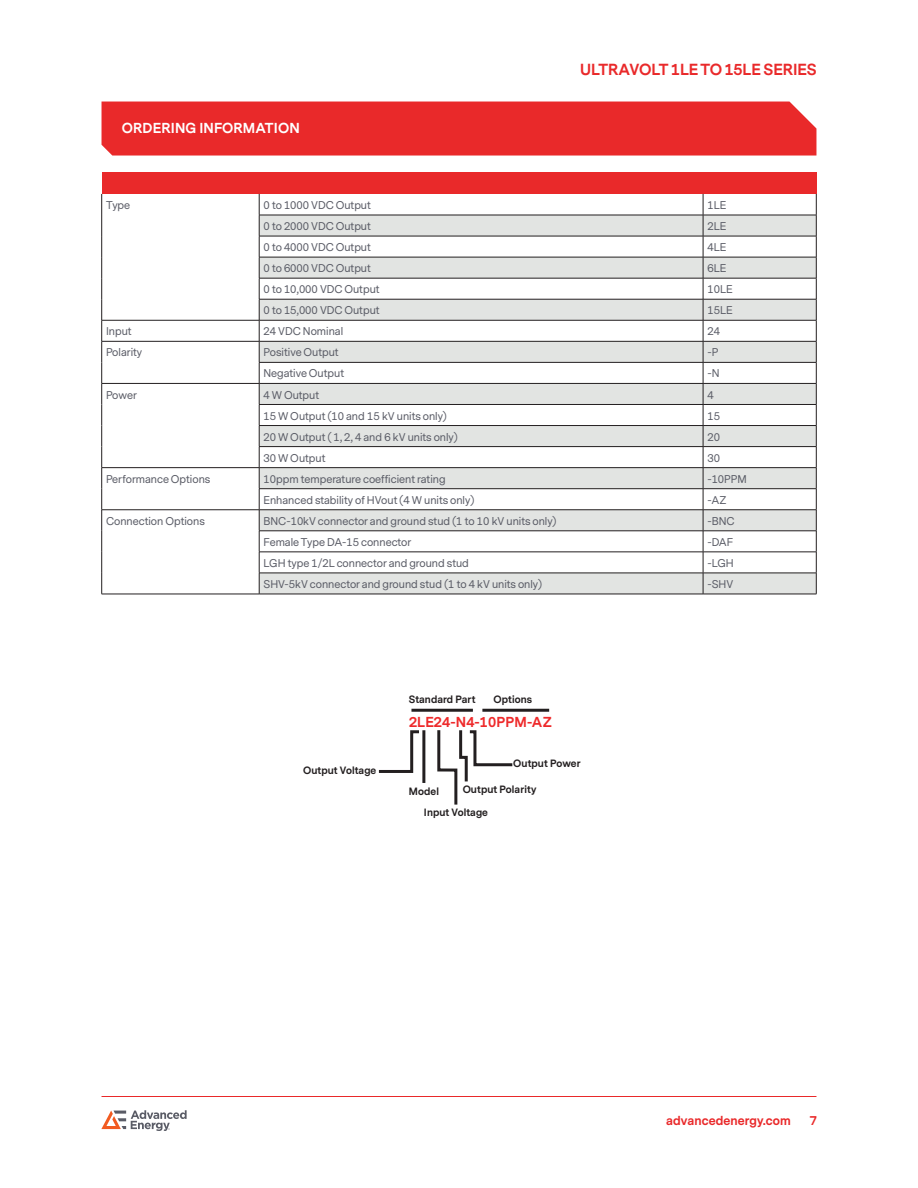
<style>
.page{position:relative;width:918px;height:1188px;background:#fff}
.page>*{position:absolute;margin:0;border:0;box-sizing:border-box;transform-origin:0 0}
.t1{font:700 15px "Messina Sans";color:#e9292a}
.Heading_1{font:700 13.5px "Messina Sans";letter-spacing:.01em;color:#fff}
.Anchored_Box{font:700 13.5px "Messina Sans";letter-spacing:.01em;color:#ee2a2b}
.t2{font:700 12px "Messina Sans";letter-spacing:.01em;color:#e9292a}
.AE___Table_text__Dk{font:10.5px "Messina Sans";color:#5a5c66}
.Anchored_Box-2{font:700 9.9px "Messina Sans";letter-spacing:.01em;color:#231f20}
</style>
<div class="page">
<hr style="left:102px;top:1096px;width:714px;height:1px;background:#e9292a">
<svg style="left:101px;top:1110px;width:86px;height:21px"></svg>
<div style="left:102px;top:102px;width:714px;height:54px;background:#e9292a"></div>
<div style="left:102px;top:173px;width:714px;height:21px;background:#e9292a"></div>
<svg style="left:260px;top:216px;width:556px;height:378px;fill:#e2e4e2"></svg>
<hr style="left:259px;top:215px;width:444px;height:1px;background:#231f20">
<hr style="left:703px;top:215px;width:113px;height:1px;background:#231f20">
<hr style="left:259px;top:236px;width:444px;height:1px;background:#231f20">
<hr style="left:703px;top:236px;width:113px;height:1px;background:#231f20">
<hr style="left:259px;top:257px;width:444px;height:1px;background:#231f20">
<hr style="left:703px;top:257px;width:113px;height:1px;background:#231f20">
<hr style="left:259px;top:278px;width:444px;height:1px;background:#231f20">
<hr style="left:703px;top:278px;width:113px;height:1px;background:#231f20">
<hr style="left:259px;top:299px;width:444px;height:1px;background:#231f20">
<hr style="left:703px;top:299px;width:113px;height:1px;background:#231f20">
<hr style="left:102px;top:320px;width:157px;height:1px;background:#231f20">
<hr style="left:259px;top:320px;width:444px;height:1px;background:#231f20">
<hr style="left:703px;top:320px;width:113px;height:1px;background:#231f20">
<hr style="left:102px;top:341px;width:157px;height:1px;background:#231f20">
<hr style="left:259px;top:341px;width:444px;height:1px;background:#231f20">
<hr style="left:703px;top:341px;width:113px;height:1px;background:#231f20">
<hr style="left:259px;top:362px;width:444px;height:1px;background:#231f20">
<hr style="left:703px;top:362px;width:113px;height:1px;background:#231f20">
<hr style="left:102px;top:383px;width:157px;height:1px;background:#231f20">
<hr style="left:259px;top:383px;width:444px;height:1px;background:#231f20">
<hr style="left:703px;top:383px;width:113px;height:1px;background:#231f20">
<hr style="left:259px;top:404px;width:444px;height:1px;background:#231f20">
<hr style="left:703px;top:404px;width:113px;height:1px;background:#231f20">
<hr style="left:259px;top:425px;width:444px;height:1px;background:#231f20">
<hr style="left:703px;top:425px;width:113px;height:1px;background:#231f20">
<hr style="left:259px;top:446px;width:444px;height:1px;background:#231f20">
<hr style="left:703px;top:446px;width:113px;height:1px;background:#231f20">
<hr style="left:102px;top:467px;width:157px;height:1px;background:#231f20">
<hr style="left:259px;top:467px;width:444px;height:1px;background:#231f20">
<hr style="left:703px;top:467px;width:113px;height:1px;background:#231f20">
<hr style="left:259px;top:488px;width:444px;height:1px;background:#231f20">
<hr style="left:703px;top:488px;width:113px;height:1px;background:#231f20">
<hr style="left:102px;top:509px;width:157px;height:1px;background:#231f20">
<hr style="left:259px;top:509px;width:444px;height:1px;background:#231f20">
<hr style="left:703px;top:509px;width:113px;height:1px;background:#231f20">
<hr style="left:259px;top:531px;width:444px;height:1px;background:#231f20">
<hr style="left:703px;top:531px;width:113px;height:1px;background:#231f20">
<svg style="left:101px;top:194px;width:1px;height:400px"></svg>
<svg style="left:259px;top:194px;width:1px;height:400px"></svg>
<svg style="left:703px;top:194px;width:1px;height:400px"></svg>
<svg style="left:816px;top:194px;width:1px;height:400px"></svg>
<hr style="left:259px;top:552px;width:444px;height:1px;background:#231f20">
<hr style="left:703px;top:552px;width:113px;height:1px;background:#231f20">
<hr style="left:259px;top:573px;width:444px;height:1px;background:#231f20">
<hr style="left:703px;top:573px;width:113px;height:1px;background:#231f20">
<hr style="left:102px;top:594px;width:157px;height:1px;background:#231f20">
<hr style="left:259px;top:594px;width:444px;height:1px;background:#231f20">
<hr style="left:703px;top:594px;width:113px;height:1px;background:#231f20">
<svg style="left:378px;top:708px;width:172px;height:97px"></svg>
<p class="Heading_1" style="left:122px;top:119px;width:180px">ORDERING INFORMATION</p>
<h1 class="t1" style="left:580px;top:59px;width:238px">ULTRAVOLT 1LE TO 15LE SERIES</h1>
<p class="AE___Table_text__Dk" style="left:106px;top:198px;width:26px">Type</p>
<p class="AE___Table_text__Dk" style="left:264px;top:198px;width:109px">0 to 1000 VDC Output</p>
<p class="AE___Table_text__Dk" style="left:707px;top:198px;width:21px">1LE</p>
<p class="AE___Table_text__Dk" style="left:264px;top:219px;width:109px">0 to 2000 VDC Output</p>
<p class="AE___Table_text__Dk" style="left:707px;top:219px;width:21px">2LE</p>
<p class="AE___Table_text__Dk" style="left:264px;top:240px;width:109px">0 to 4000 VDC Output</p>
<p class="AE___Table_text__Dk" style="left:707px;top:240px;width:21px">4LE</p>
<p class="AE___Table_text__Dk" style="left:264px;top:261px;width:109px">0 to 6000 VDC Output</p>
<p class="AE___Table_text__Dk" style="left:707px;top:261px;width:21px">6LE</p>
<p class="AE___Table_text__Dk" style="left:264px;top:282px;width:118px">0 to 10,000 VDC Output</p>
<p class="AE___Table_text__Dk" style="left:707px;top:282px;width:27px">10LE</p>
<p class="AE___Table_text__Dk" style="left:264px;top:304px;width:118px">0 to 15,000 VDC Output</p>
<p class="AE___Table_text__Dk" style="left:707px;top:304px;width:27px">15LE</p>
<p class="AE___Table_text__Dk" style="left:106px;top:325px;width:27px">Input</p>
<p class="AE___Table_text__Dk" style="left:264px;top:325px;width:81px">24 VDC Nominal</p>
<p class="AE___Table_text__Dk" style="left:707px;top:325px;width:14px">24</p>
<p class="AE___Table_text__Dk" style="left:106px;top:346px;width:38px">Polarity</p>
<p class="AE___Table_text__Dk" style="left:264px;top:346px;width:77px">Positive Output</p>
<p class="AE___Table_text__Dk" style="left:707px;top:346px;width:12px">-P</p>
<p class="AE___Table_text__Dk" style="left:264px;top:367px;width:82px">Negative Output</p>
<p class="AE___Table_text__Dk" style="left:707px;top:367px;width:14px">-N</p>
<p class="AE___Table_text__Dk" style="left:106px;top:388px;width:32px">Power</p>
<p class="AE___Table_text__Dk" style="left:264px;top:388px;width:57px">4 W Output</p>
<p class="AE___Table_text__Dk" style="left:707px;top:388px;width:8px">4</p>
<p class="AE___Table_text__Dk" style="left:264px;top:409px;width:185px">15 W Output (10 and 15 kV units only)</p>
<p class="AE___Table_text__Dk" style="left:707px;top:409px;width:14px">15</p>
<p class="AE___Table_text__Dk" style="left:264px;top:430px;width:196px">20 W Output ( 1, 2, 4 and 6 kV units only)</p>
<p class="AE___Table_text__Dk" style="left:707px;top:430px;width:14px">20</p>
<p class="AE___Table_text__Dk" style="left:264px;top:451px;width:63px">30 W Output</p>
<p class="AE___Table_text__Dk" style="left:707px;top:451px;width:14px">30</p>
<p class="AE___Table_text__Dk" style="left:106px;top:472px;width:106px">Performance Options</p>
<p class="AE___Table_text__Dk" style="left:264px;top:472px;width:184px">10ppm temperature coefficient rating</p>
<p class="AE___Table_text__Dk" style="left:707px;top:472px;width:41px">-10PPM</p>
<p class="AE___Table_text__Dk" style="left:264px;top:493px;width:212px">Enhanced stability of HVout (4 W units only)</p>
<p class="AE___Table_text__Dk" style="left:707px;top:493px;width:20px">-AZ</p>
<p class="AE___Table_text__Dk" style="left:106px;top:514px;width:100px">Connection Options</p>
<p class="AE___Table_text__Dk" style="left:264px;top:514px;width:294px">BNC-10kV connector and ground stud (1 to 10 kV units only)</p>
<p class="AE___Table_text__Dk" style="left:707px;top:514px;width:29px">-BNC</p>
<p class="AE___Table_text__Dk" style="left:264px;top:535px;width:149px">Female Type DA-15 connector</p>
<p class="AE___Table_text__Dk" style="left:707px;top:535px;width:27px">-DAF</p>
<p class="AE___Table_text__Dk" style="left:264px;top:556px;width:207px">LGH type 1/2L connector and ground stud</p>
<p class="AE___Table_text__Dk" style="left:707px;top:556px;width:28px">-LGH</p>
<p class="AE___Table_text__Dk" style="left:264px;top:577px;width:280px">SHV-5kV connector and ground stud (1 to 4 kV units only)</p>
<p class="AE___Table_text__Dk" style="left:707px;top:577px;width:27px">-SHV</p>
<p class="Anchored_Box-2" style="left:409px;top:693px;width:68px">Standard Part</p>
<p class="Anchored_Box-2" style="left:494px;top:693px;width:40px">Options</p>
<p class="Anchored_Box-2" style="left:303px;top:763px;width:75px">Output Voltage</p>
<p class="Anchored_Box" style="left:409px;top:712px;width:144px">2LE24-N4-10PPM-AZ</p>
<p class="Anchored_Box-2" style="left:513px;top:756px;width:69px">Output Power</p>
<p class="Anchored_Box-2" style="left:463px;top:782px;width:75px">Output Polarity</p>
<p class="Anchored_Box-2" style="left:424px;top:806px;width:65px">Input Voltage</p>
<p class="Anchored_Box-2" style="left:409px;top:784px;width:32px">Model</p>
<p class="t2" style="left:666px;top:1113px;width:126px">advancedenergy.com</p>
<p class="t2" style="left:810px;top:1113px;width:9px">7</p>
</div>
